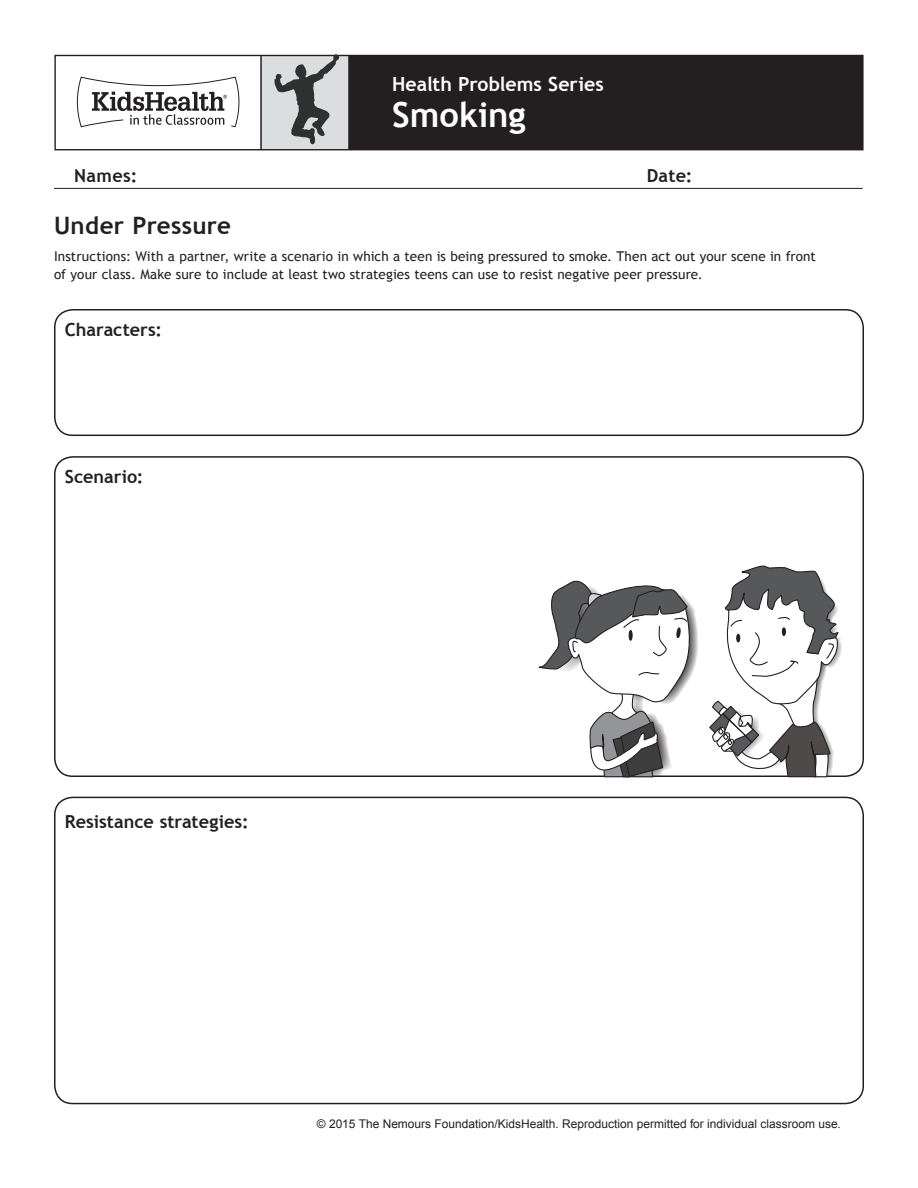
<style>
.page{position:relative;width:918px;height:1188px;background:#fff}
.page>*{position:absolute;margin:0;border:0;box-sizing:border-box;transform-origin:0 0}
.Handout_Header{font:700 34.5px "Trebuchet MS";color:#fff}
.Handout_Title{font:700 24px "Trebuchet MS";letter-spacing:.015em;color:#231f20}
.Handout_Header-2{font:700 19.5px "Trebuchet MS";color:#fff}
.t1{font:700 18px "Trebuchet MS";letter-spacing:.005em;color:#231f20}
.t2{font:13.5px/18px "Trebuchet MS";letter-spacing:.01em;color:#231f20}
.t3{font:12px "Arial";color:#231f20}
</style>
<div class="page">
<div style="left:261px;top:55px;width:88px;height:95px;background:#dcdddf"></div>
<div style="left:349px;top:55px;width:513px;height:95px;background:#231f20"></div>
<svg style="left:76px;top:76px;width:164px;height:52px"></svg>
<hr style="left:348px;top:55px;width:2px;height:95px;background:#231f20">
<hr style="left:260px;top:55px;width:2px;height:95px;background:#231f20">
<div style="left:54px;top:55px;width:810px;height:95px;border:1px solid #231f20"></div>
<svg style="left:274px;top:54px;width:65px;height:91px"></svg>
<hr style="left:54px;top:188px;width:809px;height:1px;background:#231f20">
<div style="left:54px;top:309px;width:810px;height:127px;border:2px solid #231f20;border-radius:18px"></div>
<div style="left:54px;top:456px;width:810px;height:321px;border:2px solid #231f20;border-radius:18px"></div>
<div style="left:54px;top:797px;width:810px;height:307px;border:2px solid #231f20;border-radius:18px"></div>
<svg style="left:533px;top:565px;width:310px;height:235px"></svg>
<p class="Handout_Header-2" style="left:392px;top:71px;width:213px">Health Problems Series</p>
<p class="Handout_Header" style="left:392px;top:93px;width:135px">Smoking</p>
<h3 class="t1" style="left:74px;top:164px;width:65px">Names:</h3>
<h3 class="t1" style="left:647px;top:164px;width:47px">Date:</h3>
<p class="Handout_Title" style="left:54px;top:210px;width:178px">Under Pressure</p>
<p class="t2" style="left:54px;top:248px;width:763px">Instructions: With a partner, write a scenario in which a teen is being pressured to smoke. Then act out your scene in front of your class. Make sure to include at least two strategies teens can use to resist negative peer pressure.</p>
<p class="t1" style="left:65px;top:319px;width:99px">Characters:</p>
<p class="t1" style="left:65px;top:466px;width:80px">Scenario:</p>
<p class="t1" style="left:65px;top:811px;width:185px">Resistance strategies:</p>
<p class="t3" style="left:317px;top:1116px;width:526px">© 2015 The Nemours Foundation/KidsHealth. Reproduction permitted for individual classroom use.</p>
</div>
